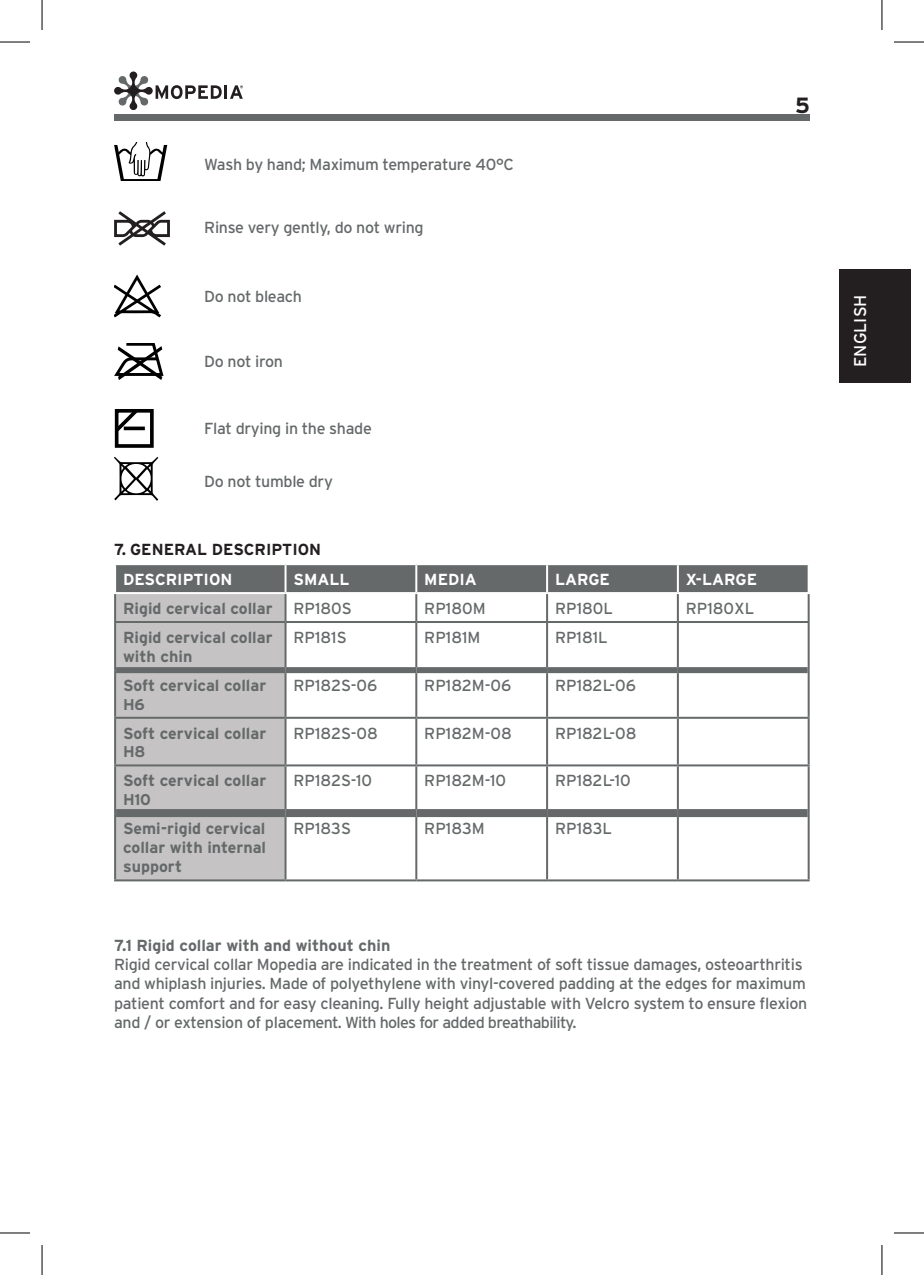
<style>
.page{position:relative;width:924px;height:1275px;background:#fff}
.page>*{position:absolute;margin:0;border:0;box-sizing:border-box;transform-origin:0 0}
.t1{font:700 22px "Interstate";color:#231f20}
.t2{font:17px "Interstate";letter-spacing:.005em;color:#fff}
.t3{font:16px/19.2px "Interstate";letter-spacing:-.02em;color:#65696a}
.t4{font:700 16px/19.2px "Interstate";color:#65696a}
.t5{font:16px "Interstate";color:#65696a}
.t6{font:700 16px "Interstate";color:#fff}
.t7{font:700 16px "Interstate";color:#231f20}
.t8{font:700 15.6px "Interstate";letter-spacing:-.02em;color:#65696a}
</style>
<div class="page">
<div style="left:114px;top:114px;width:695px;height:7px;background:#65696a"></div>
<svg style="left:114px;top:71px;width:107px;height:39px"></svg>
<hr style="left:224px;top:85px;width:3px;height:14px;background:#231f20">
<svg style="left:230px;top:85px;width:13px;height:14px"></svg>
<div style="left:838px;top:269px;width:71px;height:113px;background:#231f20"></div>
<svg style="left:114px;top:142px;width:53px;height:39px"></svg>
<svg style="left:114px;top:211px;width:56px;height:35px"></svg>
<svg style="left:114px;top:274px;width:46px;height:43px"></svg>
<svg style="left:114px;top:343px;width:49px;height:36px"></svg>
<div style="left:115px;top:409px;width:39px;height:39px;border:4px solid #000"></div>
<svg style="left:114px;top:409px;width:27px;height:26px"></svg>
<svg style="left:124px;top:426px;width:21px;height:4px"></svg>
<svg style="left:114px;top:457px;width:44px;height:44px"></svg>
<div style="left:116px;top:565px;width:691px;height:27px;background:#65696a"></div>
<div style="left:116px;top:594px;width:168px;height:285px;background:#c5c3c3"></div>
<hr style="left:284px;top:565px;width:2px;height:27px;background:#fff">
<hr style="left:415px;top:565px;width:2px;height:27px;background:#fff">
<hr style="left:546px;top:565px;width:2px;height:27px;background:#fff">
<hr style="left:676px;top:565px;width:2px;height:27px;background:#fff">
<hr style="left:114px;top:594px;width:2px;height:27px;background:#65696a">
<hr style="left:284px;top:594px;width:2px;height:27px;background:#65696a">
<hr style="left:415px;top:594px;width:2px;height:27px;background:#65696a">
<hr style="left:546px;top:594px;width:2px;height:27px;background:#65696a">
<hr style="left:676px;top:594px;width:2px;height:27px;background:#65696a">
<hr style="left:807px;top:594px;width:2px;height:27px;background:#65696a">
<hr style="left:114px;top:623px;width:2px;height:47px;background:#65696a">
<hr style="left:114px;top:621px;width:171px;height:2px;background:#65696a">
<hr style="left:284px;top:623px;width:2px;height:44px;background:#65696a">
<hr style="left:285px;top:621px;width:131px;height:2px;background:#65696a">
<hr style="left:416px;top:621px;width:131px;height:2px;background:#65696a">
<hr style="left:547px;top:621px;width:130px;height:2px;background:#65696a">
<hr style="left:677px;top:621px;width:132px;height:2px;background:#65696a">
<hr style="left:415px;top:623px;width:2px;height:44px;background:#65696a">
<hr style="left:546px;top:623px;width:2px;height:44px;background:#65696a">
<hr style="left:676px;top:623px;width:2px;height:44px;background:#65696a">
<hr style="left:807px;top:623px;width:2px;height:47px;background:#65696a">
<hr style="left:114px;top:670px;width:2px;height:47px;background:#65696a">
<div style="left:116px;top:667px;width:169px;height:6px;background:#65696a"></div>
<hr style="left:284px;top:673px;width:2px;height:44px;background:#65696a">
<div style="left:285px;top:667px;width:131px;height:6px;background:#65696a"></div>
<div style="left:416px;top:667px;width:131px;height:6px;background:#65696a"></div>
<div style="left:547px;top:667px;width:130px;height:6px;background:#65696a"></div>
<div style="left:677px;top:667px;width:130px;height:6px;background:#65696a"></div>
<hr style="left:415px;top:673px;width:2px;height:44px;background:#65696a">
<hr style="left:546px;top:673px;width:2px;height:44px;background:#65696a">
<hr style="left:676px;top:673px;width:2px;height:44px;background:#65696a">
<hr style="left:807px;top:670px;width:2px;height:47px;background:#65696a">
<hr style="left:114px;top:719px;width:2px;height:45px;background:#65696a">
<hr style="left:114px;top:717px;width:171px;height:2px;background:#65696a">
<hr style="left:284px;top:719px;width:2px;height:45px;background:#65696a">
<hr style="left:285px;top:717px;width:131px;height:2px;background:#65696a">
<hr style="left:416px;top:717px;width:131px;height:2px;background:#65696a">
<hr style="left:547px;top:717px;width:130px;height:2px;background:#65696a">
<hr style="left:677px;top:717px;width:132px;height:2px;background:#65696a">
<hr style="left:415px;top:719px;width:2px;height:45px;background:#65696a">
<hr style="left:546px;top:719px;width:2px;height:45px;background:#65696a">
<hr style="left:676px;top:719px;width:2px;height:45px;background:#65696a">
<hr style="left:807px;top:719px;width:2px;height:45px;background:#65696a">
<hr style="left:114px;top:766px;width:2px;height:47px;background:#65696a">
<hr style="left:114px;top:764px;width:171px;height:2px;background:#65696a">
<hr style="left:284px;top:766px;width:2px;height:43px;background:#65696a">
<hr style="left:285px;top:764px;width:131px;height:2px;background:#65696a">
<hr style="left:416px;top:764px;width:131px;height:2px;background:#65696a">
<hr style="left:547px;top:764px;width:130px;height:2px;background:#65696a">
<hr style="left:677px;top:764px;width:132px;height:2px;background:#65696a">
<hr style="left:415px;top:766px;width:2px;height:43px;background:#65696a">
<hr style="left:546px;top:766px;width:2px;height:43px;background:#65696a">
<hr style="left:676px;top:766px;width:2px;height:43px;background:#65696a">
<hr style="left:807px;top:766px;width:2px;height:47px;background:#65696a">
<hr style="left:114px;top:813px;width:2px;height:66px;background:#65696a">
<div style="left:116px;top:809px;width:169px;height:8px;background:#65696a"></div>
<hr style="left:284px;top:817px;width:2px;height:62px;background:#65696a">
<div style="left:285px;top:809px;width:131px;height:8px;background:#65696a"></div>
<div style="left:416px;top:809px;width:131px;height:8px;background:#65696a"></div>
<div style="left:547px;top:809px;width:130px;height:8px;background:#65696a"></div>
<div style="left:677px;top:809px;width:130px;height:8px;background:#65696a"></div>
<hr style="left:415px;top:817px;width:2px;height:62px;background:#65696a">
<hr style="left:546px;top:817px;width:2px;height:62px;background:#65696a">
<hr style="left:676px;top:817px;width:2px;height:62px;background:#65696a">
<hr style="left:807px;top:813px;width:2px;height:66px;background:#65696a">
<hr style="left:114px;top:879px;width:171px;height:2px;background:#65696a">
<hr style="left:285px;top:879px;width:131px;height:2px;background:#65696a">
<hr style="left:416px;top:879px;width:131px;height:2px;background:#65696a">
<hr style="left:547px;top:879px;width:130px;height:2px;background:#65696a">
<hr style="left:677px;top:879px;width:132px;height:2px;background:#65696a">
<hr style="left:0;top:42px;width:30px;height:1px;background:#000">
<hr style="left:893px;top:42px;width:30px;height:1px;background:#000">
<hr style="left:0;top:1232px;width:30px;height:1px;background:#000">
<hr style="left:893px;top:1232px;width:30px;height:1px;background:#000">
<hr style="left:42px;top:0;width:1px;height:30px;background:#000">
<hr style="left:42px;top:1245px;width:1px;height:30px;background:#000">
<hr style="left:881px;top:0;width:1px;height:30px;background:#000">
<hr style="left:881px;top:1245px;width:1px;height:30px;background:#000">
<p class="t3" style="left:204px;top:154px;width:311px">Wash by hand; Maximum temperature 40°C</p>
<p class="t3" style="left:204px;top:217px;width:221px">Rinse very gently, do not wring</p>
<p class="t3" style="left:204px;top:286px;width:99px">Do not bleach</p>
<p class="t3" style="left:204px;top:351px;width:80px">Do not iron</p>
<p class="t3" style="left:204px;top:419px;width:169px">Flat drying in the shade</p>
<p class="t3" style="left:204px;top:471px;width:130px">Do not tumble dry</p>
<p class="t7" style="left:114px;top:540px;width:208px">7. GENERAL DESCRIPTION</p>
<p class="t6" style="left:123px;top:570px;width:111px">DESCRIPTION</p>
<p class="t6" style="left:293px;top:570px;width:57px">SMALL</p>
<p class="t6" style="left:424px;top:570px;width:54px">MEDIA</p>
<p class="t6" style="left:555px;top:570px;width:56px">LARGE</p>
<p class="t6" style="left:685px;top:570px;width:73px">X-LARGE</p>
<p class="t4" style="left:123px;top:598px;width:151px">Rigid cervical collar</p>
<p class="t3" style="left:293px;top:598px;width:60px">RP180S</p>
<p class="t3" style="left:424px;top:598px;width:63px">RP180M</p>
<p class="t3" style="left:555px;top:598px;width:59px">RP180L</p>
<p class="t5" style="left:685px;top:599px;width:70px">RP180XL</p>
<p class="t4" style="left:123px;top:627px;width:151px">Rigid cervical collar with chin</p>
<p class="t3" style="left:293px;top:627px;width:55px">RP181S</p>
<p class="t3" style="left:424px;top:627px;width:58px">RP181M</p>
<p class="t3" style="left:555px;top:627px;width:54px">RP181L</p>
<p class="t4" style="left:123px;top:675px;width:144px">Soft cervical collar</p>
<p class="t8" style="left:123px;top:695px;width:23px">H6</p>
<p class="t5" style="left:293px;top:676px;width:85px">RP182S-06</p>
<p class="t5" style="left:424px;top:676px;width:89px">RP182M-06</p>
<p class="t5" style="left:555px;top:676px;width:82px">RP182L-06</p>
<p class="t4" style="left:123px;top:723px;width:144px">Soft cervical collar</p>
<p class="t8" style="left:123px;top:743px;width:24px">H8</p>
<p class="t4" style="left:123px;top:771px;width:144px">Soft cervical collar</p>
<p class="t8" style="left:123px;top:791px;width:29px">H10</p>
<p class="t5" style="left:293px;top:724px;width:86px">RP182S-08</p>
<p class="t5" style="left:424px;top:724px;width:89px">RP182M-08</p>
<p class="t5" style="left:555px;top:724px;width:83px">RP182L-08</p>
<p class="t5" style="left:293px;top:771px;width:80px">RP182S-10</p>
<p class="t5" style="left:424px;top:771px;width:83px">RP182M-10</p>
<p class="t5" style="left:555px;top:771px;width:77px">RP182L-10</p>
<p class="t4" style="left:123px;top:818px;width:144px;text-align:justify">Semi-rigid cervical collar with internal support</p>
<p class="t3" style="left:293px;top:818px;width:59px">RP183S</p>
<p class="t3" style="left:424px;top:818px;width:62px">RP183M</p>
<p class="t3" style="left:555px;top:818px;width:58px">RP183L</p>
<h1 class="t1" style="left:794px;top:93px;width:16px">5</h1>
<p class="t4" style="left:114px;top:935px;width:277px">7.1 Rigid collar with and without chin</p>
<p class="t3" style="left:114px;top:955px;width:694px">Rigid cervical collar Mopedia are indicated in the treatment of soft tissue damages, osteoarthritis and whiplash injuries. Made of polyethylene with vinyl-covered padding at the edges for maximum patient comfort and for easy cleaning. Fully height adjustable with Velcro system to ensure flexion and / or extension of placement. With holes for added breathability.</p>
<p class="t2" style="left:850px;top:367px;width:74px;rotate:-90deg">ENGLISH</p>
</div>
